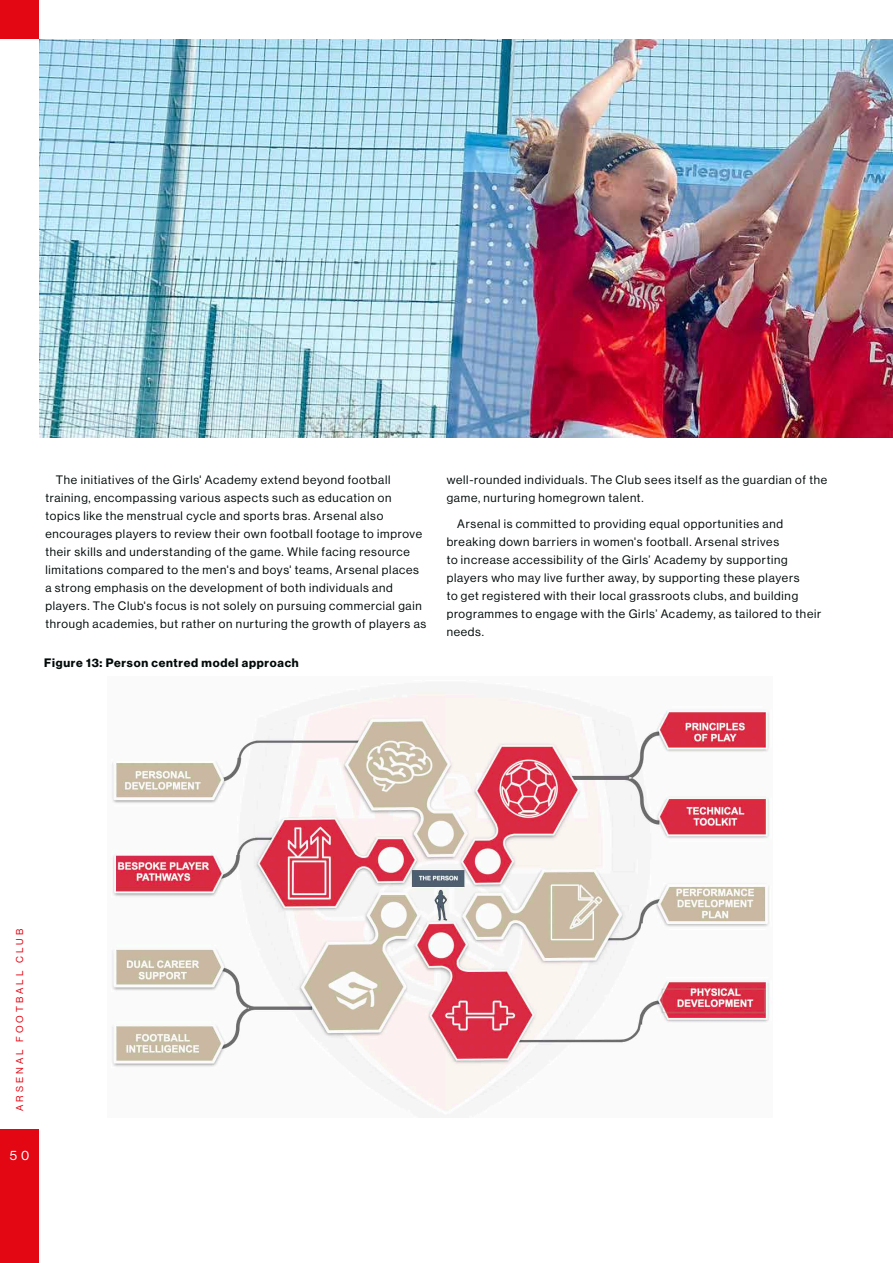
<style>
.page{position:relative;width:893px;height:1263px;background:#fff}
.page>*{position:absolute;margin:0;border:0;box-sizing:border-box;transform-origin:0 0}
.t1{font:12.75px "N Haas Grotesk DS Std 55 Rg";color:#fff}
.t2{font:12px/18px "N Haas Grotesk DS Std 55 Rg";letter-spacing:.06em;color:#020a0a}
.t3{font:12px "N Haas Grotesk DS Std 75 Bd";letter-spacing:.06em;color:#020a0a}
.t4{font:9.75px "N Haas Grotesk DS Std 55 Rg";letter-spacing:.315em;color:#e30613}
</style>
<div class="page">
<img style="left:111px;top:691px;width:661px;height:425px">
<img style="left:39px;top:39px;width:854px;height:398px">
<div style="left:0;top:0;width:39px;height:39px;background:#e30613"></div>
<div style="left:0;top:1129px;width:39px;height:134px;background:#e30613"></div>
<p class="t2" style="left:45px;top:470px;width:382px;text-indent:10px">The initiatives of the Girls' Academy extend beyond football training, encompassing various aspects such as education on topics like the menstrual cycle and sports bras. Arsenal also encourages players to review their own football footage to improve their skills and understanding of the game. While facing resource limitations compared to the men's and boys' teams, Arsenal places a strong emphasis on the development of both individuals and players. The Club's focus is not solely on pursuing commercial gain through academies, but rather on nurturing the growth of players as</p>
<p class="t2" style="left:447px;top:470px;width:382px">well-rounded individuals. The Club sees itself as the guardian of the game, nurturing homegrown talent.</p>
<p class="t2" style="left:447px;top:515px;width:376px;text-indent:10px">Arsenal is committed to providing equal opportunities and breaking down barriers in women's football. Arsenal strives<br>to increase accessibility of the Girls’ Academy by supporting players who may live further away, by supporting these players<br>to get registered with their local grassroots clubs, and building programmes to engage with the Girls’ Academy, as tailored to their needs.</p>
<p class="t3" style="left:44px;top:656px;width:256px">Figure 13: Person centred model approach</p>
<p class="t4" style="left:14px;top:1111px;width:184px;rotate:-90deg">ARSENAL FOOTBALL CLUB</p>
<p class="t1" style="left:10px;top:1148px;width:21px">5 0</p>
</div>
